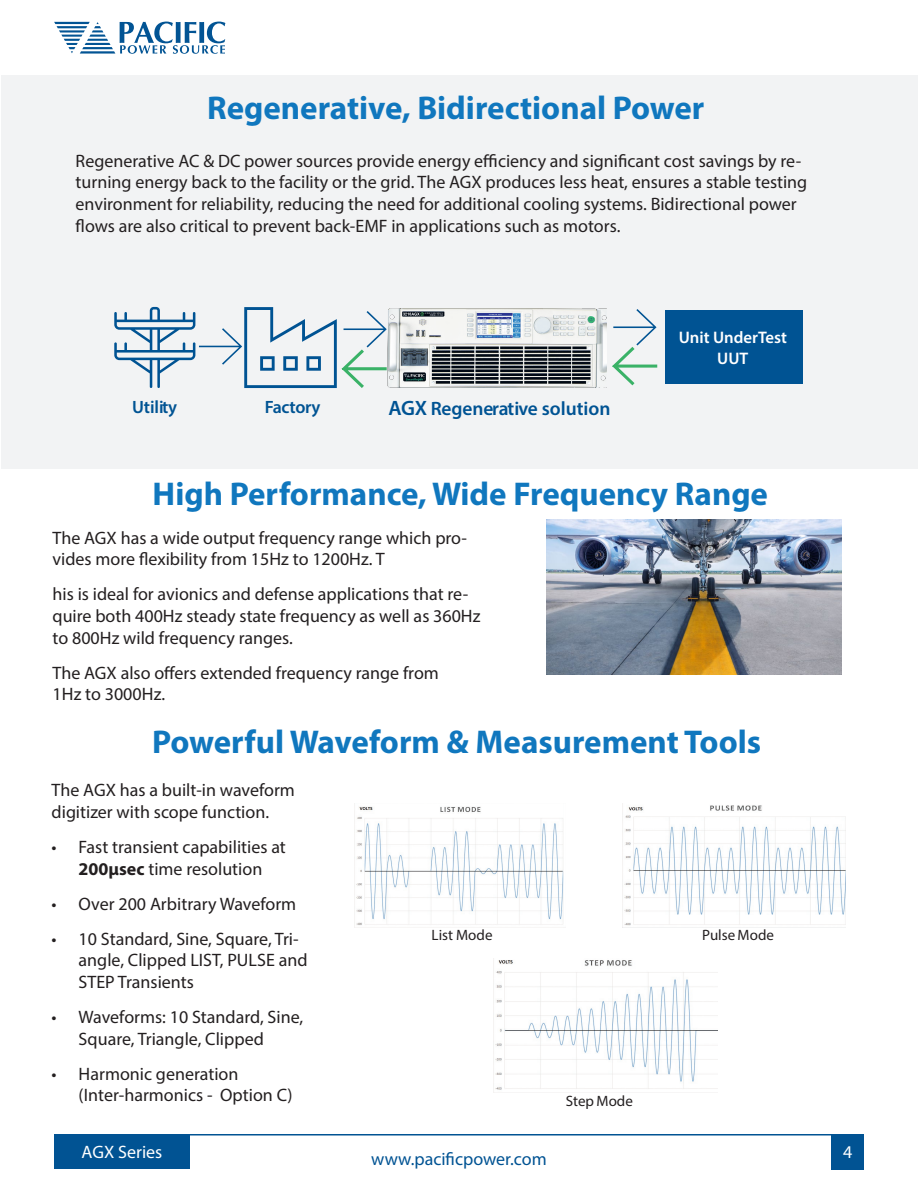
<style>
.page{position:relative;width:918px;height:1188px;background:#fff}
.page>*{position:absolute;margin:0;border:0;box-sizing:border-box;transform-origin:0 0}
.Header_Level_2{font:700 33px "Myriad Pro";color:#1077be}
.t1{font:600 19.35px "Myriad Pro";color:#005393}
.Standard_level_1{font:18px/21.6px "Myriad Pro";color:#231f20}
.Standard_level_1-2{font:18px "Myriad Pro";color:#015393}
.t2{font:18px "Myriad Pro";color:#fff}
.t3{font:600 17.85px "Myriad Pro";letter-spacing:-.015em;color:#005393}
.t4{font:600 16.8px/20.1px "Myriad Pro";color:#fff;text-align:center}
.Notes_level_1{font:15px "Myriad Pro";color:#231f20}
.s1{font-size:20.85px}
.s2{font-weight:700}
</style>
<div class="page">
<div style="left:1px;top:76px;width:917px;height:393px;background:#f2f3f4"></div>
<img style="left:354px;top:803px;width:210px;height:124px">
<img style="left:624px;top:805px;width:222px;height:121px">
<img style="left:493px;top:958px;width:224px;height:134px">
<div style="left:54px;top:1134px;width:136px;height:34px;background:#015393"></div>
<hr style="left:188px;top:1134px;width:645px;height:2px;background:#015393">
<div style="left:832px;top:1134px;width:32px;height:35px;background:#015393"></div>
<svg style="left:54px;top:22px;width:171px;height:32px"></svg>
<img style="left:388px;top:308px;width:218px;height:80px">
<div style="left:665px;top:310px;width:138px;height:74px;background:#005393"></div>
<svg style="left:612px;top:309px;width:46px;height:77px"></svg>
<svg style="left:114px;top:307px;width:273px;height:81px"></svg>
<img style="left:547px;top:519px;width:295px;height:155px">
<p class="Header_Level_2" style="left:207px;top:86px;width:499px">Regenerative, Bidirectional Power</p>
<p class="Standard_level_1" style="left:76px;top:150px;width:733px">Regenerative AC &amp; DC power sources provide energy efficiency and significant cost savings by re&shy;turning energy back to the facility or the grid. The AGX produces less heat, ensures a stable testing environment for reliability, reducing the need for additional cooling systems. Bidirectional power flows are also critical to prevent back-EMF in applications such as motors.</p>
<p class="t3" style="left:132px;top:396px;width:47px">Utility</p>
<p class="t3" style="left:265px;top:396px;width:57px">Factory</p>
<p class="t1" style="left:389px;top:397px;width:223px"><span class="s1">AGX</span> Regenerative solution</p>
<p class="t4" style="left:679px;top:327px;width:110px">Unit UnderTest<br>UUT</p>
<p class="Header_Level_2" style="left:153px;top:472px;width:617px">High Performance, Wide Frequency Range</p>
<p class="Standard_level_1" style="left:53px;top:527px;width:416px">The AGX has a wide output frequency range which pro&shy;vides more flexibility from 15Hz to 1200Hz. T</p>
<p class="Standard_level_1" style="left:53px;top:583px;width:430px">his is ideal for avionics and defense applications that re&shy;quire both 400Hz steady state frequency as well as 360Hz to 800Hz wild frequency ranges.</p>
<p class="Standard_level_1" style="left:53px;top:662px;width:388px">The AGX also offers extended frequency range from<br>1Hz to 3000Hz.</p>
<p class="Header_Level_2" style="left:152px;top:720px;width:611px">Powerful Waveform &amp; Measurement Tools</p>
<p class="Standard_level_1" style="left:52px;top:779px;width:245px">The AGX has a built-in waveform digitizer with scope function.</p>
<p class="Standard_level_1" style="left:52px;top:836px;width:236px;text-align:center">• Fast transient capabilities at<br><span class="s2">200µsec</span> time resolution</p>
<p class="Standard_level_1" style="left:52px;top:893px;width:246px">• Over 200 Arbitrary Waveform</p>
<p class="Standard_level_1" style="left:79px;top:928px;width:230px;text-indent:-27px">• 10 Standard, Sine, Square, Tri&shy;angle, Clipped LIST, PULSE and<br>STEP Transients</p>
<p class="Standard_level_1" style="left:79px;top:1006px;width:226px;text-indent:-27px">• Waveforms: 10 Standard, Sine,<br>Square, Triangle, Clipped</p>
<p class="Standard_level_1" style="left:79px;top:1063px;width:215px;text-indent:-27px">• Harmonic generation (Inter-harmonics - Option C)</p>
<p class="Notes_level_1" style="left:432px;top:925px;width:62px">List Mode</p>
<p class="Notes_level_1" style="left:702px;top:925px;width:73px">Pulse Mode</p>
<p class="Notes_level_1" style="left:566px;top:1091px;width:69px">Step Mode</p>
<p class="t2" style="left:82px;top:1141px;width:82px">AGX Series</p>
<p class="Standard_level_1-2" style="left:371px;top:1147px;width:177px">www.pacificpower.com</p>
<p class="t2" style="left:843px;top:1141px;width:11px">4</p>
</div>
